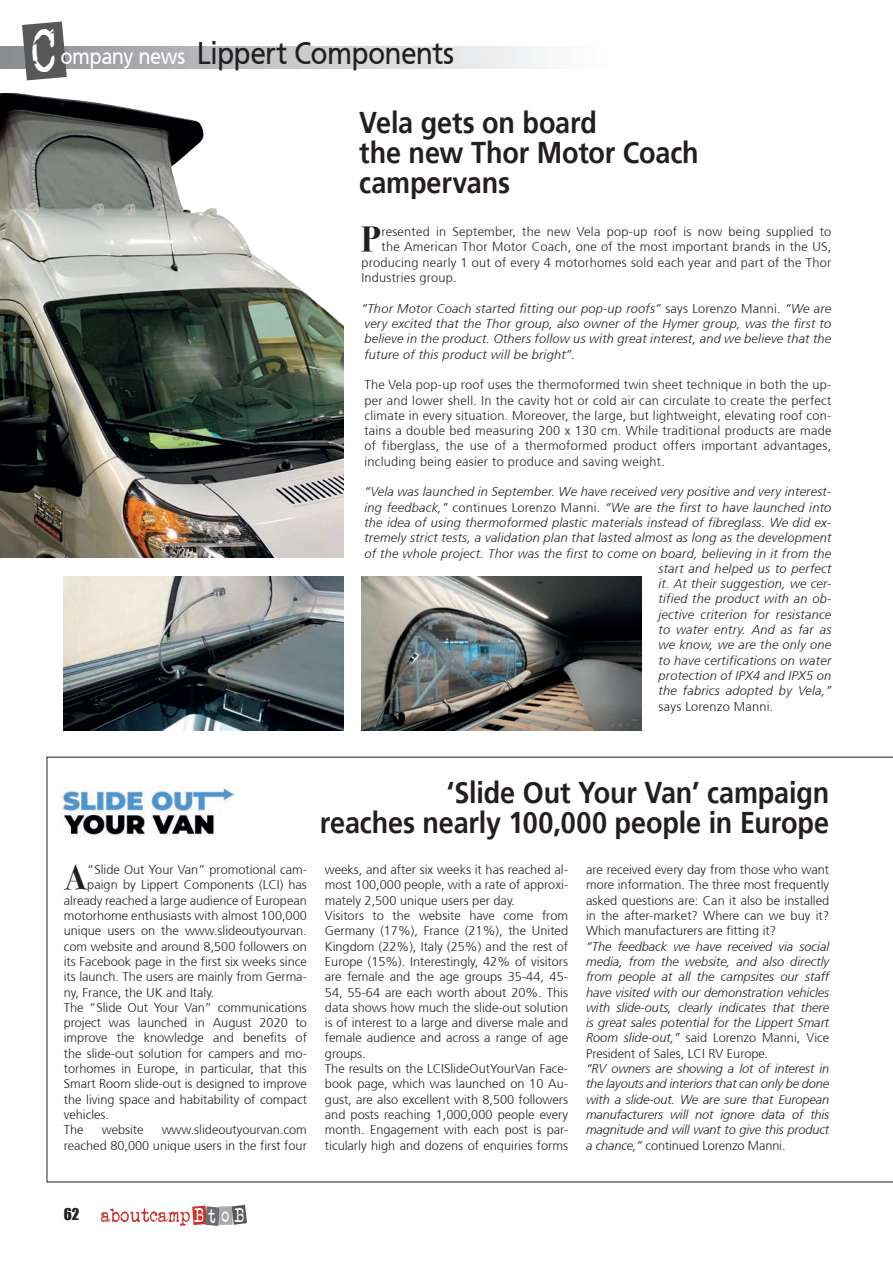
<style>
.page{position:relative;width:893px;height:1263px;background:#fff}
.page>*{position:absolute;margin:0;border:0;box-sizing:border-box;transform-origin:0 0}
.t1{font:61.2px "Veteran Typewriter";color:#fff;scale:.8 1}
.t2{font:700 34.8px "Bodoni Svty Two ITCTT";color:#231f20}
.t3{font:31.35px "Frutiger 55 Roman";letter-spacing:-.03em;color:#231f20;scale:.9 1}
.t4{font:700 30px/30px "Frutiger 65";letter-spacing:-.005em;color:#231f20;scale:.9 1}
.t5{font:22.35px "Frutiger 55 Roman";letter-spacing:-.025em;color:#fff;scale:.9 1}
.t6{font:19.95px "Veteran Typewriter";color:#fff;scale:.82 1}
.t7{font:15px "Impact";color:#231f20}
.t8{font:300 12.75px/15.3px "Frutiger 45";color:#231f20;text-align:justify}
.t9{font:italic 300 12.75px/15.3px "Frutiger 46";letter-spacing:.02em;color:#231f20;text-align:justify}
.t10{font:300 12.75px "Frutiger 45";letter-spacing:.02em;color:#231f20}
.s1{font-family:"Frutiger 45";font-style:normal}
</style>
<div class="page">
<div style="left:219px;top:1206px;width:14px;height:19px;background:#a8a9ad"></div>
<svg style="left:232px;top:1205px;width:15px;height:20px"></svg>
<svg style="left:101px;top:1205px;width:119px;height:21px"></svg>
<svg style="left:47px;top:757px;width:846px;height:425px"></svg>
<svg style="left:22px;top:22px;width:45px;height:58px;background:#6b6c6d"></svg>
<img style="left:60px;top:787px;width:177px;height:49px">
<img style="left:0;top:94px;width:344px;height:464px">
<img style="left:361px;top:577px;width:281px;height:153px">
<img style="left:64px;top:577px;width:280px;height:153px">
<p class="t1" style="left:32px;top:23px;width:31px">C</p>
<p class="t5" style="left:60px;top:44px;width:140px">ompany news</p>
<p class="t3" style="left:197px;top:35px;width:287px">Lippert Components</p>
<p class="t4" style="left:359px;top:108px;width:266px">Vela gets on board</p>
<p class="t4" style="left:359px;top:138px;width:379px">the new Thor Motor Coach campervans</p>
<p class="t2" style="left:361px;top:211px;width:21px">P</p>
<p class="t10" style="left:381px;top:225px;width:451px">resented in September, the new Vela pop-up roof is now being supplied to</p>
<p class="t10" style="left:381px;top:240px;width:451px">the American Thor Motor Coach, one of the most important brands in the US,</p>
<p class="t10" style="left:361px;top:255px;width:471px">producing nearly 1 out of every 4 motorhomes sold each year and part of the Thor</p>
<p class="t10" style="left:361px;top:270px;width:97px">Industries group.</p>
<p class="t9" style="left:361px;top:301px;width:471px">“Thor Motor Coach started fitting our pop-up roofs” <span class="s1">says Lorenzo Manni.</span> “We are very excited that the Thor group, also owner of the Hymer group, was the first to believe in the product. Others follow us with great interest, and we believe that the future of this product will be bright”.</p>
<p class="t8" style="left:364px;top:377px;width:468px">The Vela pop-up roof uses the thermoformed twin sheet technique in both the up&shy;per and lower shell. In the cavity hot or cold air can circulate to create the perfect climate in every situation. Moreover, the large, but lightweight, elevating roof con&shy;tains a double bed measuring 200 x 130 cm. While traditional products are made of fiberglass, the use of a thermoformed product offers important advantages, including being easier to produce and saving weight.</p>
<p class="t9" style="left:364px;top:484px;width:468px">“Vela was launched in September. We have received very positive and very interest-</p>
<p class="t9" style="left:364px;top:500px;width:468px">ing feedback,” <span class="s1">continues Lorenzo Manni.</span> “We are the first to have launched into</p>
<p class="t9" style="left:364px;top:515px;width:468px">the idea of using thermoformed plastic materials instead of fibreglass. We did ex-</p>
<p class="t9" style="left:364px;top:530px;width:468px">tremely strict tests, a validation plan that lasted almost as long as the development</p>
<p class="t9" style="left:364px;top:546px;width:468px">of the whole project. Thor was the first to come on board, believing in it from the</p>
<p class="t9" style="left:659px;top:561px;width:174px">start and helped us to perfect</p>
<p class="t9" style="left:659px;top:576px;width:174px">it. At their suggestion, we cer-</p>
<p class="t9" style="left:659px;top:591px;width:174px">tified the product with an ob-</p>
<p class="t9" style="left:659px;top:607px;width:174px">jective criterion for resistance</p>
<p class="t9" style="left:659px;top:622px;width:174px">to water entry. And as far as</p>
<p class="t9" style="left:659px;top:637px;width:174px">we know, we are the only one</p>
<p class="t9" style="left:659px;top:653px;width:174px">to have certifications on water</p>
<p class="t9" style="left:659px;top:668px;width:174px">protection of IPX4 and IPX5 on</p>
<p class="t9" style="left:659px;top:683px;width:174px">the fabrics adopted by Vela,”</p>
<p class="t10" style="left:659px;top:699px;width:116px">says Lorenzo Manni.</p>
<p class="t2" style="left:64px;top:849px;width:25px">A</p>
<p class="t8" style="left:87px;top:862px;width:221px">“Slide Out Your Van” promotional cam-</p>
<p class="t8" style="left:87px;top:877px;width:221px">paign by Lippert Components (LCI) has</p>
<p class="t8" style="left:64px;top:893px;width:245px">already reached a large audience of European</p>
<p class="t8" style="left:64px;top:908px;width:245px">motorhome enthusiasts with almost 100,000</p>
<p class="t8" style="left:64px;top:923px;width:245px">unique users on the www.slideoutyourvan.</p>
<p class="t8" style="left:64px;top:939px;width:245px">com website and around 8,500 followers on</p>
<p class="t8" style="left:64px;top:954px;width:245px">its Facebook page in the first six weeks since</p>
<p class="t8" style="left:64px;top:969px;width:245px">its launch. The users are mainly from Germa-</p>
<p class="t8" style="left:64px;top:985px;width:152px">ny, France, the UK and Italy.</p>
<p class="t8" style="left:64px;top:1000px;width:245px">The “Slide Out Your Van” communications project was launched in August 2020 to improve the knowledge and benefits of the slide-out solution for campers and mo&shy;torhomes in Europe, in particular, that this Smart Room slide-out is designed to improve the living space and habitability of compact vehicles.</p>
<p class="t8" style="left:64px;top:1122px;width:21px">The</p>
<p class="t8" style="left:102px;top:1122px;width:43px">website</p>
<p class="t8" style="left:64px;top:1122px;width:245px;text-align:right">www.slideoutyourvan.com<br>reached 80,000 unique users in the first four</p>
<p class="t4" style="left:447px;top:777px;width:426px">‘Slide Out Your Van’ campaign</p>
<p class="t4" style="left:320px;top:807px;width:567px">reaches nearly 100,000 people in Europe</p>
<p class="t8" style="left:325px;top:862px;width:245px">weeks, and after six weeks it has reached al&shy;most 100,000 people, with a rate of approxi&shy;mately 2,500 unique users per day.</p>
<p class="t8" style="left:325px;top:908px;width:245px">Visitors to the website have come from Germany (17%), France (21%), the United Kingdom (22%), Italy (25%) and the rest of Europe (15%). Interestingly, 42% of visitors are female and the age groups 35-44, 45- 54, 55-64 are each worth about 20%. This data shows how much the slide-out solution is of interest to a large and diverse male and female audience and across a range of age groups.</p>
<p class="t8" style="left:325px;top:1061px;width:245px">The results on the LCISlideOutYourVan Face&shy;book page, which was launched on 10 Au&shy;gust, are also excellent with 8,500 followers and posts reaching 1,000,000 people every month. Engagement with each post is par&shy;ticularly high and dozens of enquiries forms</p>
<p class="t8" style="left:586px;top:862px;width:245px">are received every day from those who want more information. The three most frequently asked questions are: Can it also be installed in the after-market? Where can we buy it?<br>Which manufacturers are fitting it?</p>
<p class="t9" style="left:586px;top:939px;width:245px">“The feedback we have received via social media, from the website, and also directly from people at all the campsites our staff have visited with our demonstration vehicles with slide-outs, clearly indicates that there is great sales potential for the Lippert Smart Room slide-out,” <span class="s1">said Lorenzo Manni, Vice President of Sales, LCI RV Europe.</span></p>
<p class="t9" style="left:586px;top:1061px;width:245px">“RV owners are showing a lot of interest in the layouts and interiors that can only be done with a slide-out. We are sure that European manufacturers will not ignore data of this magnitude and will want to give this product a chance,” <span class="s1">continued Lorenzo Manni.</span></p>
<p class="t7" style="left:64px;top:1202px;width:17px">62</p>
<h3 class="t6" style="left:195px;top:1206px;width:63px">BtoB</h3>
</div>
